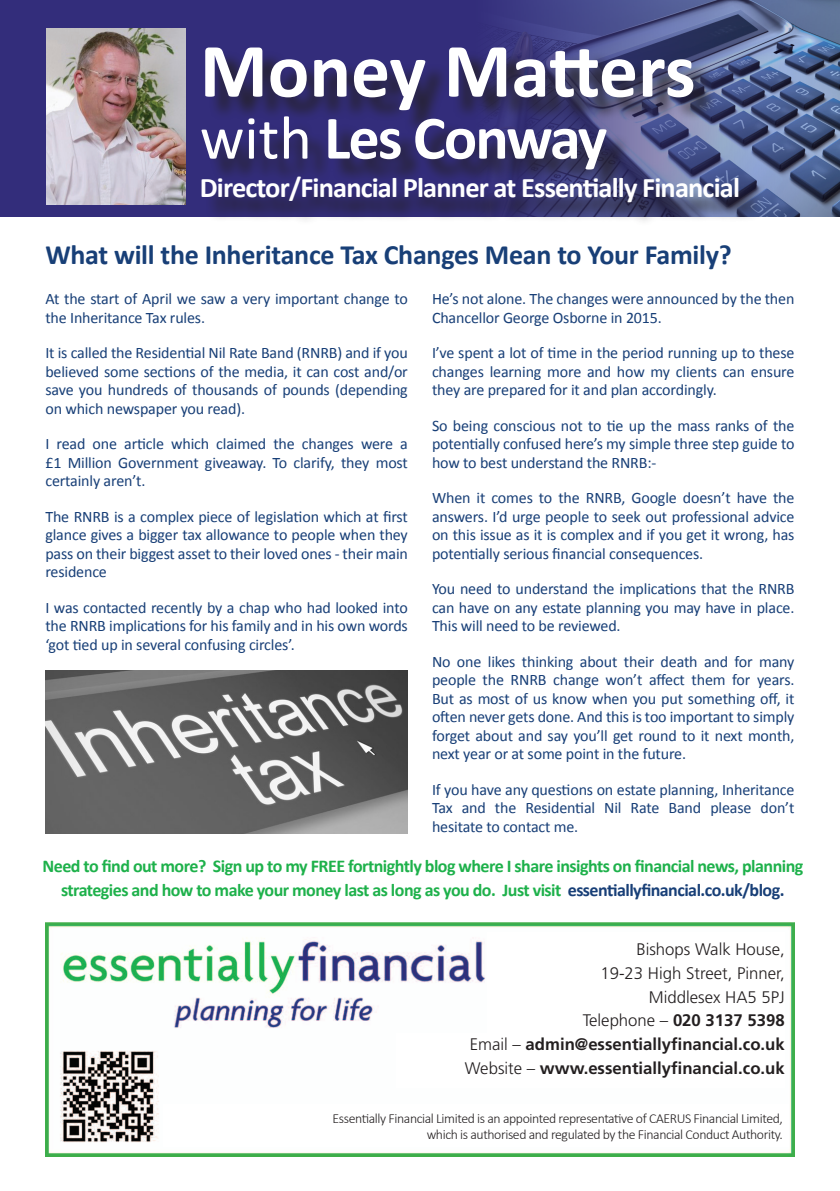
<style>
.page{position:relative;width:840px;height:1191px;background:#fff}
.page>*{position:absolute;margin:0;border:0;box-sizing:border-box;transform-origin:0 0}
.t1{font:700 77.6px "Calibri";color:#fff}
.t2{font:700 62px "Calibri";letter-spacing:-.03em;color:#fff}
.t3{font:700 28.4px "Calibri";letter-spacing:-.03em;color:#fff}
.t4{font:700 28px "Calibri";letter-spacing:-.01em;color:#183f77}
.t5{font:700 18px/24px "Calibri";letter-spacing:-.03em;color:#1eb14b;text-align:center}
.t6{font:300 16.8px/23.6px "Frutiger";color:#231f20;text-align:right}
.t7{font:16px/18.4px "Calibri";letter-spacing:-.01em;color:#183f77;text-align:justify}
.t8{font:300 13.8px/16.6px "Calibri";letter-spacing:-.03em;color:#231f20;text-align:right}
.s1{font-weight:400}
.s2{color:#183f77}
.s3{font-weight:700}
</style>
<div class="page">
<div style="left:0;top:0;width:839px;height:217px;background:#332d7b"></div>
<img style="left:502px;top:0;width:337px;height:217px">
<img style="left:46px;top:922px;width:748px;height:235px">
<div style="left:487px;top:932px;width:297px;height:155px;background:#fff"></div>
<div style="left:396px;top:1033px;width:127px;height:54px;background:#fff"></div>
<div style="left:163px;top:1104px;width:625px;height:42px;background:#fff"></div>
<img style="left:46px;top:28px;width:139px;height:176px">
<div style="left:205px;top:51px;width:557px;height:176px;background:#231f20;opacity:.75"></div>
<img style="left:45px;top:671px;width:363px;height:162px">
<p class="t1" style="left:200px;top:21px;width:497px">Money Matters</p>
<p class="t2" style="left:200px;top:98px;width:408px"><span class="s1">with</span> Les Conway</p>
<p class="t3" style="left:200px;top:170px;width:541px">Director/Financial Planner at Essentially Financial</p>
<p class="t4" style="left:45px;top:236px;width:687px">What will the Inheritance Tax Changes Mean to Your Family?</p>
<p class="t7" style="left:45px;top:290px;width:364px">At the start of April we saw a very important change to the Inheritance Tax rules.</p>
<p class="t7" style="left:45px;top:344px;width:364px">It is called the Residential Nil Rate Band (RNRB) and if you believed some sections of the media, it can cost and/or save you hundreds of thousands of pounds (depending on which newspaper you read).</p>
<p class="t7" style="left:45px;top:435px;width:364px">I read one article which claimed the changes were a £1 Million Government giveaway. To clarify, they most certainly aren’t.</p>
<p class="t7" style="left:45px;top:507px;width:364px">The RNRB is a complex piece of legislation which at first glance gives a bigger tax allowance to people when they pass on their biggest asset to their loved ones - their main residence</p>
<p class="t7" style="left:45px;top:598px;width:364px">I was contacted recently by a chap who had looked into the RNRB implications for his family and in his own words ‘got tied up in several confusing circles’.</p>
<p class="t7" style="left:432px;top:290px;width:364px">He’s not alone. The changes were announced by the then<br>Chancellor George Osborne in 2015.</p>
<p class="t7" style="left:432px;top:344px;width:364px">I’ve spent a lot of time in the period running up to these changes learning more and how my clients can ensure they are prepared for it and plan accordingly.</p>
<p class="t7" style="left:432px;top:416px;width:364px">So being conscious not to tie up the mass ranks of the potentially confused here’s my simple three step guide to how to best understand the RNRB:-</p>
<p class="t7" style="left:432px;top:489px;width:364px">When it comes to the RNRB, Google doesn’t have the answers. I’d urge people to seek out professional advice on this issue as it is complex and if you get it wrong, has potentially serious financial consequences.</p>
<p class="t7" style="left:432px;top:580px;width:364px">You need to understand the implications that the RNRB can have on any estate planning you may have in place.<br>This will need to be reviewed.</p>
<p class="t7" style="left:432px;top:652px;width:364px">No one likes thinking about their death and for many people the RNRB change won’t affect them for years.<br>But as most of us know when you put something off, it often never gets done. And this is too important to simply forget about and say you’ll get round to it next month, next year or at some point in the future.</p>
<p class="t7" style="left:432px;top:780px;width:364px">If you have any questions on estate planning, Inheritance Tax and the Residential Nil Rate Band please don’t hesitate to contact me.</p>
<p class="t5" style="left:42px;top:854px;width:762px">Need to find out more? Sign up to my FREE fortnightly blog where I share insights on financial news, planning strategies and how to make your money last as long as you do. Just visit <span class="s2">essentiallyfinancial.co.uk/blog.</span></p>
<p class="t6" style="left:464px;top:938px;width:321px">Bishops Walk House,<br>19-23 High Street, Pinner,<br>Middlesex HA5 5PJ<br>Telephone – <span class="s3">020 3137 5398<br></span>Email – <span class="s3">admin@essentiallyfinancial.co.uk<br></span>Website – <span class="s3">www.essentiallyfinancial.co.uk</span></p>
<p class="t8" style="left:332px;top:1109px;width:451px">Essentially Financial Limited is an appointed representative of CAERUS Financial Limited, which is authorised and regulated by the Financial Conduct Authority.</p>
</div>
